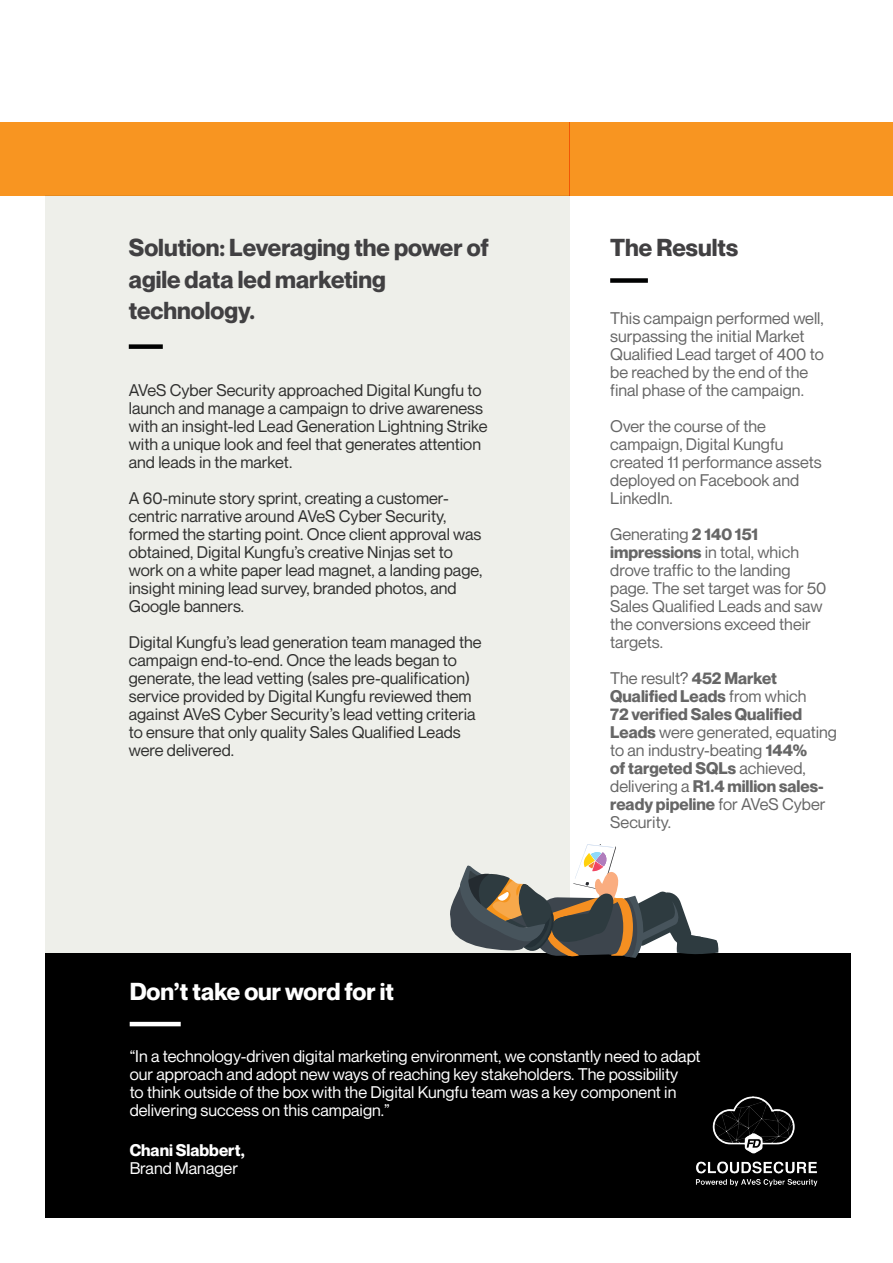
<style>
.page{position:relative;width:893px;height:1263px;background:#fff}
.page>*{position:absolute;margin:0;border:0;box-sizing:border-box;transform-origin:0 0}
.t1{font:700 24px/31.5px "Neue Montreal";color:#414042}
.t2{font:700 24px "Neue Montreal";color:#fff}
.t3{font:16.5px/18px "Neue Montreal";color:#000}
.t4{font:16.5px/18px "Neue Montreal";color:#fff}
.t5{font:700 16.5px "Neue Montreal";color:#fff}
.s1{font-weight:700}
</style>
<div class="page">
<div style="left:45px;top:196px;width:524px;height:1022px;background:#eeefea"></div>
<div style="left:129px;top:344px;width:34px;height:5px;background:#000101"></div>
<div style="left:0;top:122px;width:569px;height:74px;background:#f89521"></div>
<div style="left:569px;top:122px;width:324px;height:74px;background:#f89521"></div>
<div style="left:45px;top:953px;width:805px;height:265px;background:#000"></div>
<hr style="left:130px;top:1022px;width:51px;height:4px;background:#fff">
<svg style="left:450px;top:844px;width:269px;height:114px"></svg>
<div style="left:610px;top:278px;width:38px;height:5px;background:#000101"></div>
<img style="left:696px;top:1096px;width:122px;height:91px">
<h1 class="t1" style="left:129px;top:232px;width:361px">Solution: Leveraging the power of agile data led marketing technology.</h1>
<p class="t3" style="left:129px;top:381px;width:360px">AVeS Cyber Security approached Digital Kungfu to launch and manage a campaign to drive awareness with an insight-led Lead Generation Lightning Strike with a unique look and feel that generates attention and leads in the market.</p>
<p class="t3" style="left:129px;top:489px;width:355px">A 60-minute story sprint, creating a customer&shy;centric narrative around AVeS Cyber Security, formed the starting point. Once client approval was obtained, Digital Kungfu’s creative Ninjas set to work on a white paper lead magnet, a landing page, insight mining lead survey, branded photos, and Google banners.</p>
<p class="t3" style="left:129px;top:633px;width:354px">Digital Kungfu’s lead generation team managed the campaign end-to-end. Once the leads began to generate, the lead vetting (sales pre-qualification) service provided by Digital Kungfu reviewed them against AVeS Cyber Security’s lead vetting criteria to ensure that only quality Sales Qualified Leads were delivered.</p>
<h1 class="t2" style="left:130px;top:976px;width:266px">Don’t take our word for it</h1>
<h1 class="t1" style="left:610px;top:232px;width:130px">The Results</h1>
<p class="t3" style="left:610px;top:309px;width:215px">This campaign performed well, surpassing the initial Market<br>Qualified Lead target of 400 to be reached by the end of the final phase of the campaign.</p>
<p class="t3" style="left:610px;top:417px;width:213px">Over the course of the campaign, Digital Kungfu created 11 performance assets deployed on Facebook and<br>LinkedIn.</p>
<p class="t3" style="left:610px;top:525px;width:218px">Generating <span class="s1">2 140 151 impressions</span> in total, which drove traffic to the landing page. The set target was for 50<br>Sales Qualified Leads and saw the conversions exceed their targets.</p>
<p class="t3" style="left:610px;top:669px;width:228px">The result? <span class="s1">452 Market<br>Qualified Leads</span> from which<br><span class="s1">72 verified Sales Qualified<br>Leads</span> were generated, equating to an industry-beating <span class="s1">144%<br>of targeted SQLs</span> achieved, delivering a <span class="s1">R1.4 million sales&shy;ready pipeline</span> for AVeS Cyber<br>Security.</p>
<p class="t4" style="left:130px;top:1047px;width:572px">“In a technology-driven digital marketing environment, we constantly need to adapt our approach and adopt new ways of reaching key stakeholders. The possibility<br>to think outside of the box with the Digital Kungfu team was a key component in delivering success on this campaign.”</p>
<p class="t5" style="left:130px;top:1140px;width:117px">Chani Slabbert,</p>
<p class="t4" style="left:130px;top:1159px;width:110px">Brand Manager</p>
</div>
